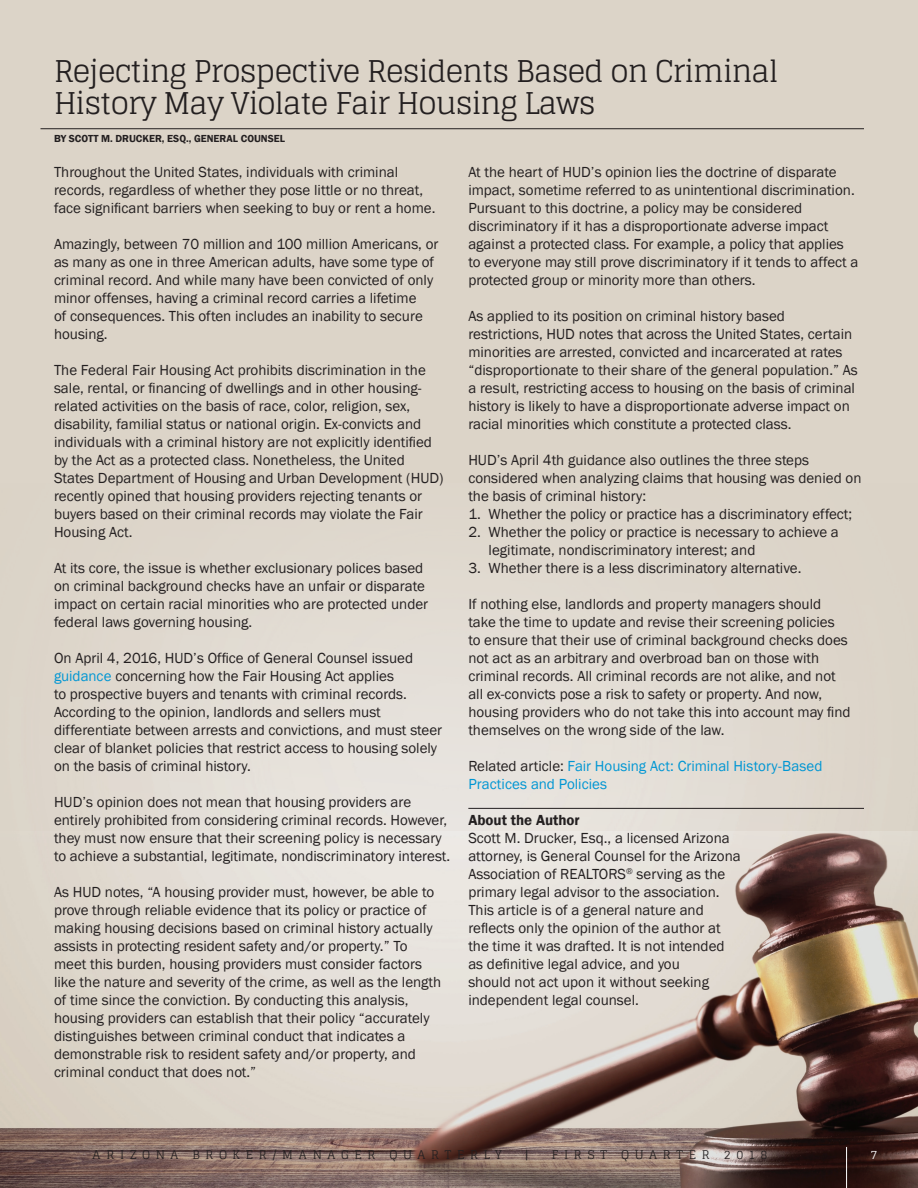
<style>
.page{position:relative;width:918px;height:1188px;background:#fff}
.page>*{position:absolute;margin:0;border:0;box-sizing:border-box;transform-origin:0 0}
.t1{font:30px/31.5px "Glegoo";letter-spacing:-.03em;color:#231f20}
.t2{font:15px/18px "Franklin Gothic";color:#231f20}
.t3{font:15px/18px "Franklin Gothic";color:#0096d3}
.t4{font:600 15px "Franklin Gothic";color:#231f20}
.t5{font:12px "Glegoo";letter-spacing:.47em;color:#231f20}
.t6{font:12px "Glegoo";color:#fff}
.t7{font:600 10.5px "Franklin Gothic";color:#231f20}
.s1{color:#0096d3}
.s2{color:#231f20}
</style>
<div class="page">
<div style="left:0;top:0;width:918px;height:831px;background:#dcd4c8"></div>
<img style="left:0;top:607px;width:918px;height:581px">
<hr style="left:40px;top:128px;width:824px;height:1px;background:#231f20">
<hr style="left:468px;top:808px;width:396px;height:1px;background:#231f20">
<hr style="left:846px;top:1147px;width:1px;height:41px;background:#fff">
<h1 class="t1" style="left:54px;top:55px;width:726px">Rejecting Prospective Residents Based on Criminal<br>History May Violate Fair Housing Laws</h1>
<p class="t7" style="left:54px;top:132px;width:233px">BY SCOTT M. DRUCKER, ESQ., GENERAL COUNSEL</p>
<p class="t2" style="left:54px;top:164px;width:383px">Throughout the United States, individuals with criminal records, regardless of whether they pose little or no threat, face significant barriers when seeking to buy or rent a home.</p>
<p class="t2" style="left:54px;top:236px;width:386px">Amazingly, between 70 million and 100 million Americans, or as many as one in three American adults, have some type of criminal record. And while many have been convicted of only minor offenses, having a criminal record carries a lifetime<br>of consequences. This often includes an inability to secure housing.</p>
<p class="t2" style="left:54px;top:362px;width:391px">The Federal Fair Housing Act prohibits discrimination in the sale, rental, or financing of dwellings and in other housing&shy;related activities on the basis of race, color, religion, sex, disability, familial status or national origin. Ex-convicts and individuals with a criminal history are not explicitly identified by the Act as a protected class. Nonetheless, the United States Department of Housing and Urban Development (HUD) recently opined that housing providers rejecting tenants or buyers based on their criminal records may violate the Fair Housing Act.</p>
<p class="t2" style="left:54px;top:560px;width:376px">At its core, the issue is whether exclusionary polices based on criminal background checks have an unfair or disparate impact on certain racial minorities who are protected under federal laws governing housing.</p>
<p class="t2" style="left:54px;top:650px;width:390px">On April 4, 2016, HUD’s Office of General Counsel issued <span class="s1">guidance</span> concerning how the Fair Housing Act applies<br>to prospective buyers and tenants with criminal records.<br>According to the opinion, landlords and sellers must differentiate between arrests and convictions, and must steer clear of blanket policies that restrict access to housing solely on the basis of criminal history.</p>
<p class="t2" style="left:54px;top:794px;width:398px">HUD’s opinion does not mean that housing providers are entirely prohibited from considering criminal records. However, they must now ensure that their screening policy is necessary to achieve a substantial, legitimate, nondiscriminatory interest.</p>
<p class="t2" style="left:54px;top:884px;width:389px">As HUD notes, “A housing provider must, however, be able to prove through reliable evidence that its policy or practice of making housing decisions based on criminal history actually assists in protecting resident safety and/or property.” To meet this burden, housing providers must consider factors like the nature and severity of the crime, as well as the length of time since the conviction. By conducting this analysis, housing providers can establish that their policy “accurately distinguishes between criminal conduct that indicates a demonstrable risk to resident safety and/or property, and criminal conduct that does not.”</p>
<p class="t2" style="left:468px;top:164px;width:392px">At the heart of HUD’s opinion lies the doctrine of disparate impact, sometime referred to as unintentional discrimination.<br>Pursuant to this doctrine, a policy may be considered discriminatory if it has a disproportionate adverse impact against a protected class. For example, a policy that applies to everyone may still prove discriminatory if it tends to affect a protected group or minority more than others.</p>
<p class="t2" style="left:468px;top:308px;width:391px">As applied to its position on criminal history based restrictions, HUD notes that across the United States, certain minorities are arrested, convicted and incarcerated at rates “disproportionate to their share of the general population.” As a result, restricting access to housing on the basis of criminal history is likely to have a disproportionate adverse impact on racial minorities which constitute a protected class.</p>
<p class="t2" style="left:468px;top:452px;width:395px">HUD’s April 4th guidance also outlines the three steps considered when analyzing claims that housing was denied on the basis of criminal history:</p>
<p class="t2" style="left:468px;top:506px;width:385px">1. Whether the policy or practice has a discriminatory effect;</p>
<p class="t2" style="left:489px;top:524px;width:352px;text-indent:-20px">2. Whether the policy or practice is necessary to achieve a legitimate, nondiscriminatory interest; and</p>
<p class="t2" style="left:468px;top:560px;width:335px">3. Whether there is a less discriminatory alternative.</p>
<p class="t2" style="left:468px;top:596px;width:384px">If nothing else, landlords and property managers should take the time to update and revise their screening policies<br>to ensure that their use of criminal background checks does not act as an arbitrary and overbroad ban on those with criminal records. All criminal records are not alike, and not all ex-convicts pose a risk to safety or property. And now, housing providers who do not take this into account may find themselves on the wrong side of the law.</p>
<p class="t3" style="left:468px;top:758px;width:356px"><span class="s2">Related article:</span> Fair Housing Act: Criminal History-Based<br>Practices and Policies</p>
<p class="t4" style="left:468px;top:811px;width:113px">About the Author</p>
<p class="t2" style="left:468px;top:830px;width:274px">Scott M. Drucker, Esq., a licensed Arizona attorney, is General Counsel for the Arizona Association of REALTORS<sup>®</sup> serving as the primary legal advisor to the association.<br>This article is of a general nature and reflects only the opinion of the author at the time it was drafted. It is not intended as definitive legal advice, and you<br>should not act upon it without seeking independent legal counsel.</p>
<p class="t5" style="left:93px;top:1147px;width:411px">ARIZONA BROKER/MANAGER QUARTERLY</p>
<p class="t5" style="left:525px;top:1147px;width:5px">|</p>
<p class="t5" style="left:552px;top:1147px;width:217px">FIRST QUARTER 2018</p>
<p class="t6" style="left:871px;top:1147px;width:8px">7</p>
</div>
